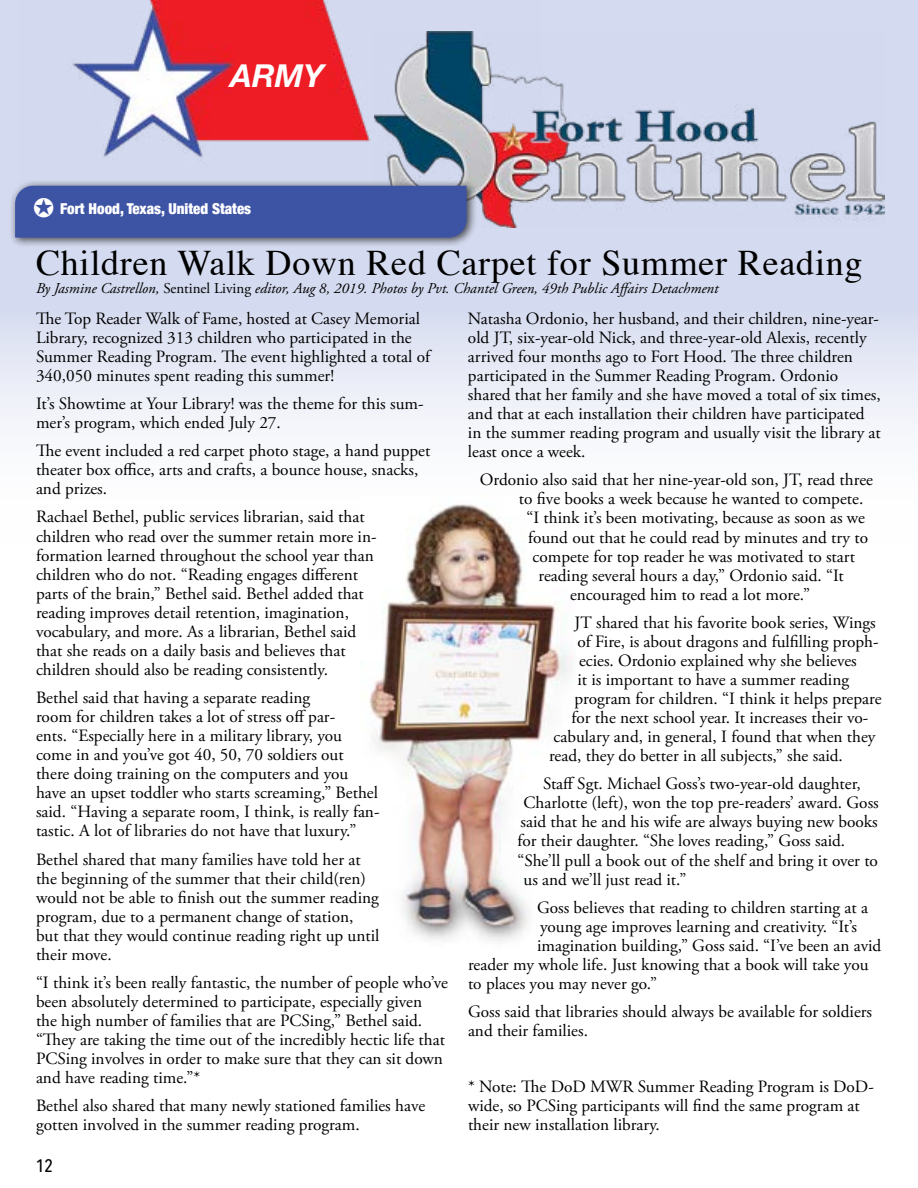
<style>
.page{position:relative;width:918px;height:1188px;background:#fff}
.page>*{position:absolute;margin:0;border:0;box-sizing:border-box;transform-origin:0 0}
.t1{font:36px "Times";letter-spacing:.02em;color:#000}
.t2{font:italic 700 31.5px "Helvetica Neue";color:#fff}
.t3{font:500 18px "Avenir Next Condensed";color:#000}
.t4{font:17.25px/19px "Adobe Garamond Pro";color:#000}
.t5{font:italic 15px "Adobe Garamond Pro";color:#000}
.t6{font:900 condensed 15px "Helvetica Neue";color:#fff}
.s1{font-style:normal}
</style>
<div class="page">
<svg style="left:0;top:0;width:918px;height:428px;background:#dee2f2"></svg>
<img style="left:20px;top:0;width:521px;height:180px">
<img style="left:369px;top:504px;width:204px;height:437px">
<img style="left:375px;top:31px;width:509px;height:197px">
<div style="left:9px;top:180px;width:468px;height:67px;background:#000;opacity:.7"></div>
<div style="left:15px;top:186px;width:452px;height:52px;background:#3d53a4"></div>
<h2 class="t2" style="left:231px;top:51px;width:95px">ARMY</h2>
<p class="t6" style="left:33px;top:196px;width:220px">✪ Fort Hood, Texas, United States</p>
<h1 class="t1" style="left:36px;top:229px;width:828px">Children Walk Down Red Carpet for Summer Reading</h1>
<p class="t5" style="left:36px;top:279px;width:684px">By Jasmine Castrellon, <span class="s1">Sentinel Living</span> editor, Aug 8, 2019. Photos by Pvt. Chantel Green, 49th Public Affairs Detachment</p>
<p class="t4" style="left:36px;top:310px;width:396px">The Top Reader Walk of Fame, hosted at Casey Memorial Library, recognized 313 children who participated in the Summer Reading Program. The event highlighted a total of 340,050 minutes spent reading this summer!</p>
<p class="t4" style="left:36px;top:395px;width:389px">It’s Showtime at Your Library! was the theme for this sum&shy;mer’s program, which ended July 27.</p>
<p class="t4" style="left:36px;top:442px;width:396px">The event included a red carpet photo stage, a hand puppet theater box office, arts and crafts, a bounce house, snacks, and prizes.</p>
<p class="t4" style="left:36px;top:508px;width:342px">Rachael Bethel, public services librarian, said that children who read over the summer retain more in&shy;formation learned throughout the school year than children who do not. “Reading engages different parts of the brain,” Bethel said. Bethel added that reading improves detail retention, imagination, vocabulary, and more. As a librarian, Bethel said that she reads on a daily basis and believes that children should also be reading consistently.</p>
<p class="t4" style="left:36px;top:689px;width:345px">Bethel said that having a separate reading<br>room for children takes a lot of stress off par-<br>ents. “Especially here in a military library, you come in and you’ve got 40, 50, 70 soldiers out there doing training on the computers and you have an upset toddler who starts screaming,” Bethel said. “Having a separate room, I think, is really fan&shy;tastic. A lot of libraries do not have that luxury.”</p>
<p class="t4" style="left:36px;top:850px;width:345px">Bethel shared that many families have told her at the beginning of the summer that their child(ren) would not be able to finish out the summer reading program, due to a permanent change of station, but that they would continue reading right up until their move.</p>
<p class="t4" style="left:36px;top:974px;width:414px">“I think it’s been really fantastic, the number of people who’ve been absolutely determined to participate, especially given<br>the high number of families that are PCSing,” Bethel said. “They are taking the time out of the incredibly hectic life that PCSing involves in order to make sure that they can sit down and have reading time.”*</p>
<p class="t4" style="left:36px;top:1097px;width:391px">Bethel also shared that many newly stationed families have gotten involved in the summer reading program.</p>
<p class="t3" style="left:36px;top:1155px;width:19px">12</p>
<p class="t4" style="left:468px;top:309px;width:414px">Natasha Ordonio, her husband, and their children, nine-year&shy;old JT, six-year-old Nick, and three-year-old Alexis, recently arrived four months ago to Fort Hood. The three children participated in the Summer Reading Program. Ordonio shared that her family and she have moved a total of six times, and that at each installation their children have participated in the summer reading program and usually visit the library at least once a week.</p>
<p class="t4" style="left:480px;top:471px;width:395px">Ordonio also said that her nine-year-old son, JT, read three</p>
<p class="t4" style="left:519px;top:490px;width:346px">to five books a week because he wanted to compete.</p>
<p class="t4" style="left:527px;top:509px;width:340px">“I think it’s been motivating, because as soon as we</p>
<p class="t4" style="left:528px;top:528px;width:342px">found out that he could read by minutes and try to</p>
<p class="t4" style="left:533px;top:547px;width:324px">compete for top reader he was motivated to start</p>
<p class="t4" style="left:539px;top:566px;width:307px">reading several hours a day,” Ordonio said. “It</p>
<p class="t4" style="left:570px;top:585px;width:242px">encouraged him to read a lot more.”</p>
<p class="t4" style="left:575px;top:613px;width:303px">JT shared that his favorite book series, Wings</p>
<p class="t4" style="left:578px;top:632px;width:303px">of Fire, is about dragons and fulfilling proph-</p>
<p class="t4" style="left:579px;top:652px;width:279px">ecies. Ordonio explained why she believes</p>
<p class="t4" style="left:578px;top:671px;width:273px">it is important to have a summer reading</p>
<p class="t4" style="left:575px;top:690px;width:309px">program for children. “I think it helps prepare</p>
<p class="t4" style="left:572px;top:709px;width:298px">for the next school year. It increases their vo-</p>
<p class="t4" style="left:554px;top:728px;width:323px">cabulary and, in general, I found that when they</p>
<p class="t4" style="left:549px;top:747px;width:295px">read, they do better in all subjects,” she said.</p>
<p class="t4" style="left:543px;top:775px;width:319px">Staff Sgt. Michael Goss’s two-year-old daughter,</p>
<p class="t4" style="left:524px;top:794px;width:357px">Charlotte (left), won the top pre-readers’ award. Goss</p>
<p class="t4" style="left:521px;top:813px;width:359px">said that he and his wife are always buying new books</p>
<p class="t4" style="left:518px;top:832px;width:329px">for their daughter. “She loves reading,” Goss said.</p>
<p class="t4" style="left:518px;top:851px;width:362px">“She’ll pull a book out of the shelf and bring it over to</p>
<p class="t4" style="left:524px;top:870px;width:164px">us and we’ll just read it.”</p>
<p class="t4" style="left:537px;top:898px;width:333px">Goss believes that reading to children starting at a</p>
<p class="t4" style="left:540px;top:917px;width:319px">young age improves learning and creativity. “It’s</p>
<p class="t4" style="left:537px;top:936px;width:346px">imagination building,” Goss said. “I’ve been an avid</p>
<p class="t4" style="left:468px;top:955px;width:402px">reader my whole life. Just knowing that a book will take you</p>
<p class="t4" style="left:468px;top:974px;width:191px">to places you may never go.”</p>
<p class="t4" style="left:468px;top:1003px;width:406px">Goss said that libraries should always be available for soldiers and their families.</p>
<p class="t4" style="left:468px;top:1078px;width:407px">* Note: The DoD MWR Summer Reading Program is DoD&shy;wide, so PCSing participants will find the same program at their new installation library.</p>
</div>
